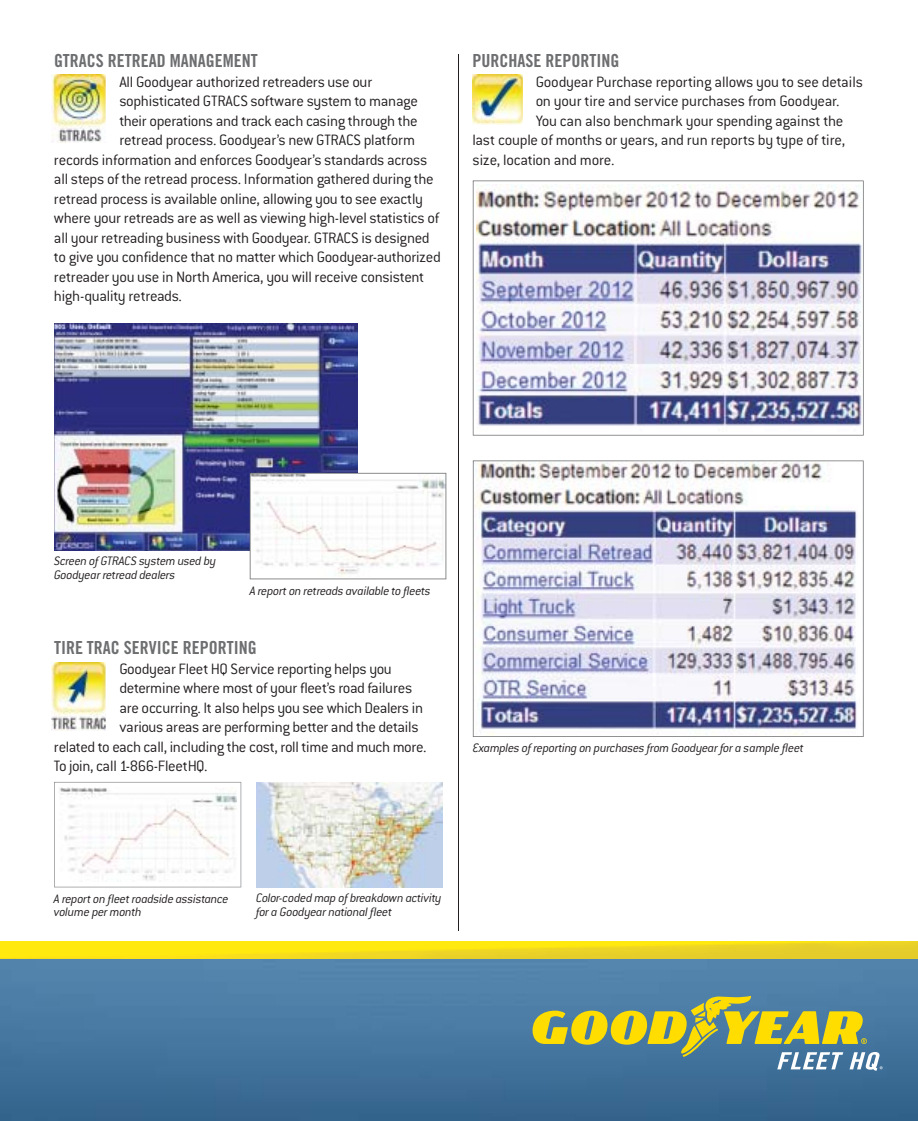
<style>
.page{position:relative;width:918px;height:1121px;background:#fff}
.page>*{position:absolute;margin:0;border:0;box-sizing:border-box;transform-origin:0 0}
.t1{font:18px "Trade Gothic LT Std Bd Cn 20";color:#6d6e70}
.t2{font:300 16.5px "Conduit ITC Std";letter-spacing:-.02em;color:#231f20}
.t3{font:italic 300 13.5px/13.5px "Conduit ITC Std";letter-spacing:-.025em;color:#231f20}
</style>
<div class="page">
<hr style="left:459px;top:54px;width:1px;height:876px;background:#231f20">
<svg style="left:54px;top:782px;width:187px;height:105px"></svg>
<img style="left:256px;top:782px;width:187px;height:105px">
<img style="left:54px;top:324px;width:304px;height:226px">
<img style="left:473px;top:180px;width:391px;height:255px">
<img style="left:473px;top:460px;width:391px;height:277px">
<svg style="left:250px;top:473px;width:196px;height:106px"></svg>
<img style="left:0;top:941px;width:918px;height:179px">
<svg style="left:533px;top:995px;width:350px;height:75px;background:#819874"></svg>
<img style="left:0;top:958px;width:918px;height:1px">
<img style="left:52px;top:75px;width:54px;height:68px">
<img style="left:473px;top:75px;width:49px;height:50px">
<img style="left:52px;top:662px;width:54px;height:68px">
<p class="t1" style="left:54px;top:54px;width:205px">GTRACS RETREAD MANAGEMENT</p>
<p class="t2" style="left:119px;top:76px;width:254px">All Goodyear authorized retreaders use our</p>
<p class="t2" style="left:119px;top:96px;width:300px">sophisticated GTRACS software system to manage</p>
<p class="t2" style="left:119px;top:115px;width:300px">their operations and track each casing through the</p>
<p class="t2" style="left:119px;top:135px;width:297px">retread process. Goodyear’s new GTRACS platform</p>
<p class="t2" style="left:54px;top:154px;width:375px">records information and enforces Goodyear’s standards across</p>
<p class="t2" style="left:54px;top:174px;width:381px">all steps of the retread process. Information gathered during the</p>
<p class="t2" style="left:54px;top:193px;width:371px">retread process is available online, allowing you to see exactly</p>
<p class="t2" style="left:54px;top:213px;width:387px">where your retreads are as well as viewing high-level statistics of</p>
<p class="t2" style="left:54px;top:232px;width:377px">all your retreading business with Goodyear. GTRACS is designed</p>
<p class="t2" style="left:54px;top:252px;width:388px">to give you confidence that no matter which Goodyear-authorized</p>
<p class="t2" style="left:54px;top:271px;width:372px">retreader you use in North America, you will receive consistent</p>
<p class="t2" style="left:54px;top:291px;width:130px">high-quality retreads.</p>
<p class="t1" style="left:472px;top:54px;width:148px">PURCHASE REPORTING</p>
<p class="t2" style="left:536px;top:76px;width:329px">Goodyear Purchase reporting allows you to see details</p>
<p class="t2" style="left:536px;top:96px;width:305px">on your tire and service purchases from Goodyear.</p>
<p class="t2" style="left:536px;top:115px;width:309px">You can also benchmark your spending against the</p>
<p class="t2" style="left:472px;top:135px;width:374px">last couple of months or years, and run reports by type of tire,</p>
<p class="t2" style="left:472px;top:154px;width:143px">size, location and more.</p>
<p class="t3" style="left:54px;top:556px;width:164px">Screen of GTRACS system used by<br>Goodyear retread dealers</p>
<p class="t3" style="left:250px;top:585px;width:183px">A report on retreads available to fleets</p>
<p class="t1" style="left:54px;top:641px;width:204px">TIRE TRAC SERVICE REPORTING</p>
<p class="t2" style="left:119px;top:663px;width:274px">Goodyear Fleet HQ Service reporting helps you</p>
<p class="t2" style="left:119px;top:682px;width:294px">determine where most of your fleet’s road failures</p>
<p class="t2" style="left:119px;top:702px;width:305px">are occurring. It also helps you see which Dealers in</p>
<p class="t2" style="left:119px;top:721px;width:301px">various areas are performing better and the details</p>
<p class="t2" style="left:54px;top:741px;width:374px">related to each call, including the cost, roll time and much more.</p>
<p class="t2" style="left:54px;top:760px;width:155px">To join, call 1-866-FleetHQ.</p>
<p class="t3" style="left:473px;top:742px;width:333px">Examples of reporting on purchases from Goodyear for a sample fleet</p>
<p class="t3" style="left:54px;top:893px;width:176px">A report on fleet roadside assistance volume per month</p>
<p class="t3" style="left:256px;top:892px;width:187px">Color-coded map of breakdown activity for a Goodyear national fleet</p>
</div>
